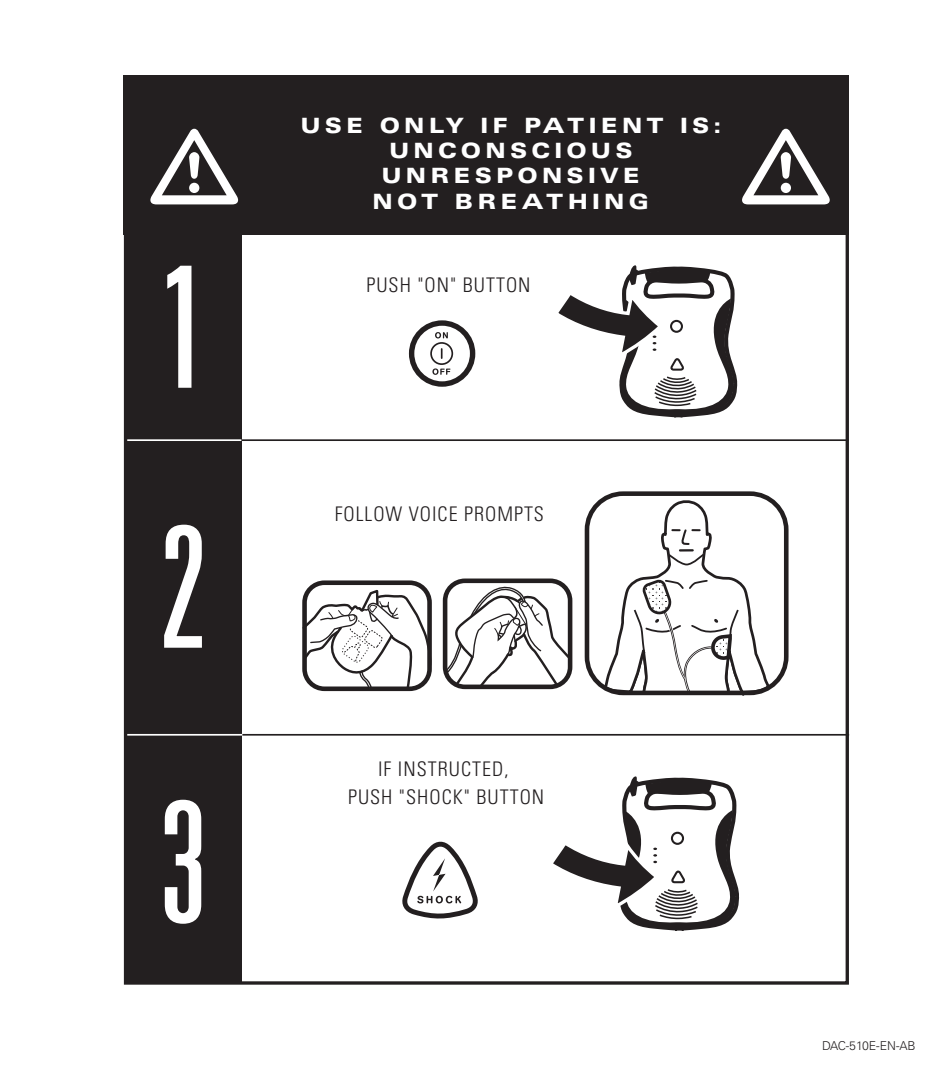
<style>
.page{position:relative;width:945px;height:1071px;background:#fff}
.page>*{position:absolute;margin:0;border:0;box-sizing:border-box;transform-origin:0 0}
.t1{font:300 ultra-condensed 165.9px/259.9px "Univers";color:#fff}
.t2{font:900 expanded 21px/25.4px "Univers";letter-spacing:.2em;color:#fff;text-align:center}
.t3{font:300 condensed 20.12px/28.5px "Univers";letter-spacing:.05em;color:#231f20;text-align:center}
.t4{font:300 12.25px "Univers";color:#231f20}
</style>
<div class="page">
<div style="left:124px;top:75px;width:725px;height:159px;background:#231f20"></div>
<div style="left:124px;top:78px;width:117px;height:906px;background:#231f20"></div>
<svg style="left:620px;top:234px;width:121px;height:184px"></svg>
<svg style="left:603px;top:497px;width:168px;height:199px"></svg>
<div style="left:585px;top:491px;width:204px;height:204px;border:5px solid #231f20;border-radius:36px"></div>
<svg style="left:308px;top:586px;width:118px;height:99px"></svg>
<div style="left:302px;top:580px;width:130px;height:111px;border:5px solid #231f20;border-radius:20px"></div>
<svg style="left:449px;top:585px;width:123px;height:98px"></svg>
<div style="left:443px;top:579px;width:129px;height:110px;border:5px solid #231f20;border-radius:20px"></div>
<svg style="left:167px;top:265px;width:25px;height:123px"></svg>
<svg style="left:164px;top:524px;width:38px;height:124px"></svg>
<svg style="left:164px;top:799px;width:38px;height:125px"></svg>
<svg style="left:558px;top:265px;width:176px;height:150px"></svg>
<svg style="left:553px;top:776px;width:187px;height:155px"></svg>
<hr style="left:241px;top:439px;width:608px;height:2px;background:#231f20">
<hr style="left:126px;top:439px;width:115px;height:2px;background:#fff">
<hr style="left:242px;top:734px;width:607px;height:2px;background:#231f20">
<hr style="left:126px;top:734px;width:116px;height:2px;background:#fff">
<div style="left:409px;top:320px;width:66px;height:67px;border:5px solid #231f20;border-radius:50%"></div>
<div style="left:430px;top:342px;width:23px;height:23px;border:2px solid #231f20;border-radius:50%"></div>
<svg style="left:441px;top:349px;width:2px;height:9px"></svg>
<svg style="left:435px;top:332px;width:13px;height:6px"></svg>
<svg style="left:432px;top:368px;width:18px;height:7px"></svg>
<svg style="left:403px;top:841px;width:75px;height:78px"></svg>
<p class="t1" style="left:160px;top:194px;width:47px">1<br>2</p>
<p class="t1" style="left:160px;top:729px;width:47px">3</p>
<p class="t2" style="left:300px;top:113px;width:422px">USE ONLY IF PATIENT IS:<br>UNCONSCIOUS<br>UNRESPONSIVE<br>NOT BREATHING</p>
<p class="t3" style="left:367px;top:271px;width:166px">PUSH "ON" BUTTON</p>
<p class="t3" style="left:335px;top:500px;width:211px">FOLLOW VOICE PROMPTS</p>
<p class="t3" style="left:348px;top:754px;width:198px">IF INSTRUCTED,<br>PUSH "SHOCK" BUTTON</p>
<p class="t4" style="left:822px;top:1038px;width:95px">DAC-510E-EN-AB</p>
</div>
